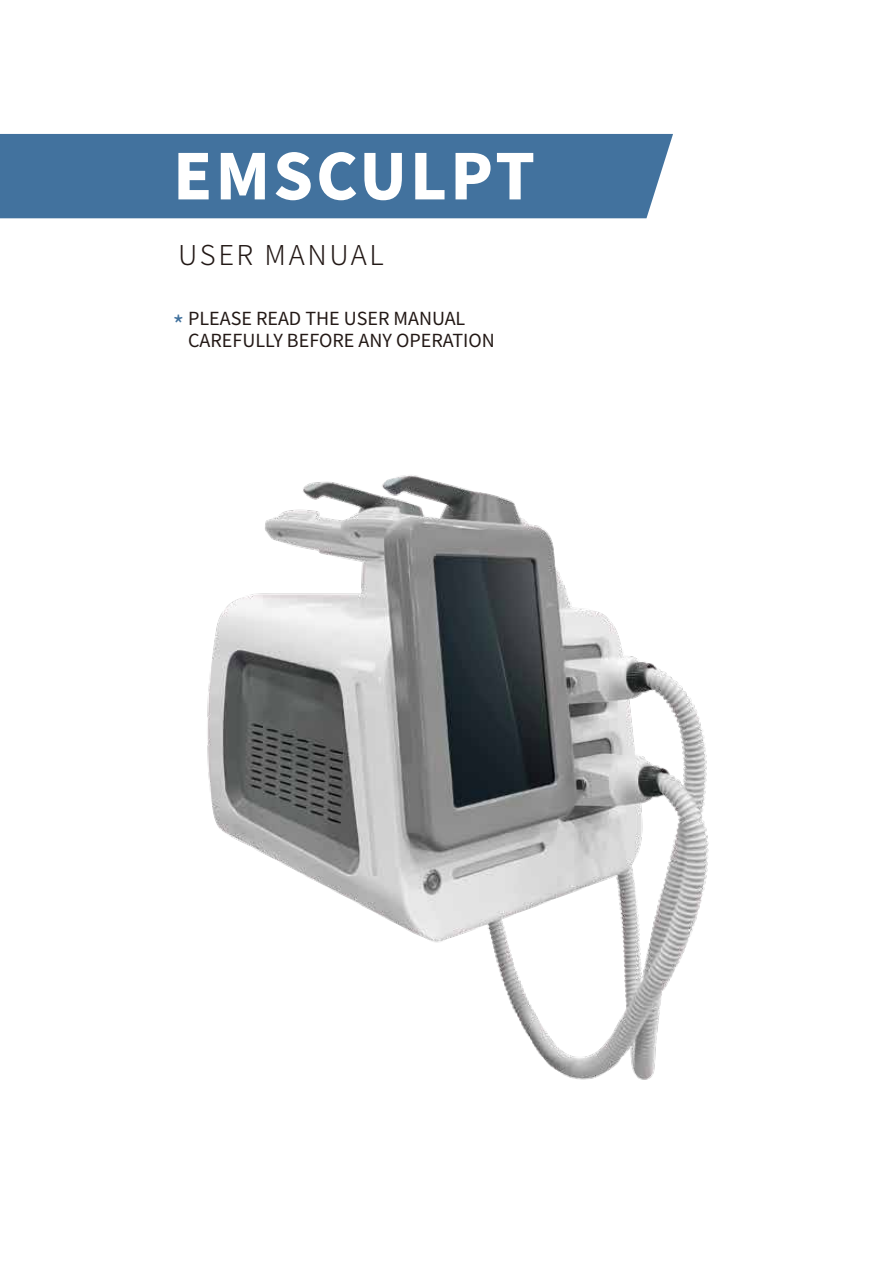
<style>
.page{position:relative;width:893px;height:1263px;background:#fff}
.page>*{position:absolute;margin:0;border:0;box-sizing:border-box;transform-origin:0 0}
.t1{font:800 62.55px "Source Han Sans SC";letter-spacing:.045em;color:#fff}
.t2{font:300 27.45px "Source Han Sans CN";letter-spacing:.095em;color:#221815}
.t3{font:24.45px "Source Han Sans SC";color:#42729e}
.t4{font:18px/21.6px "Source Han Sans SC";color:#221815}
</style>
<div class="page">
<img style="left:39px;top:218px;width:670px;height:862px">
<div style="left:0;top:134px;width:673px;height:84px;background:#42729e"></div>
<h1 class="t1" style="left:173px;top:141px;width:364px">EMSCULPT</h1>
<h2 class="t2" style="left:178px;top:239px;width:207px">USER MANUAL</h2>
<p class="t4" style="left:188px;top:308px;width:308px">PLEASE READ THE USER MANUAL<br>CAREFULLY BEFORE ANY OPERATION</p>
<h3 class="t3" style="left:173px;top:311px;width:13px">*</h3>
</div>
